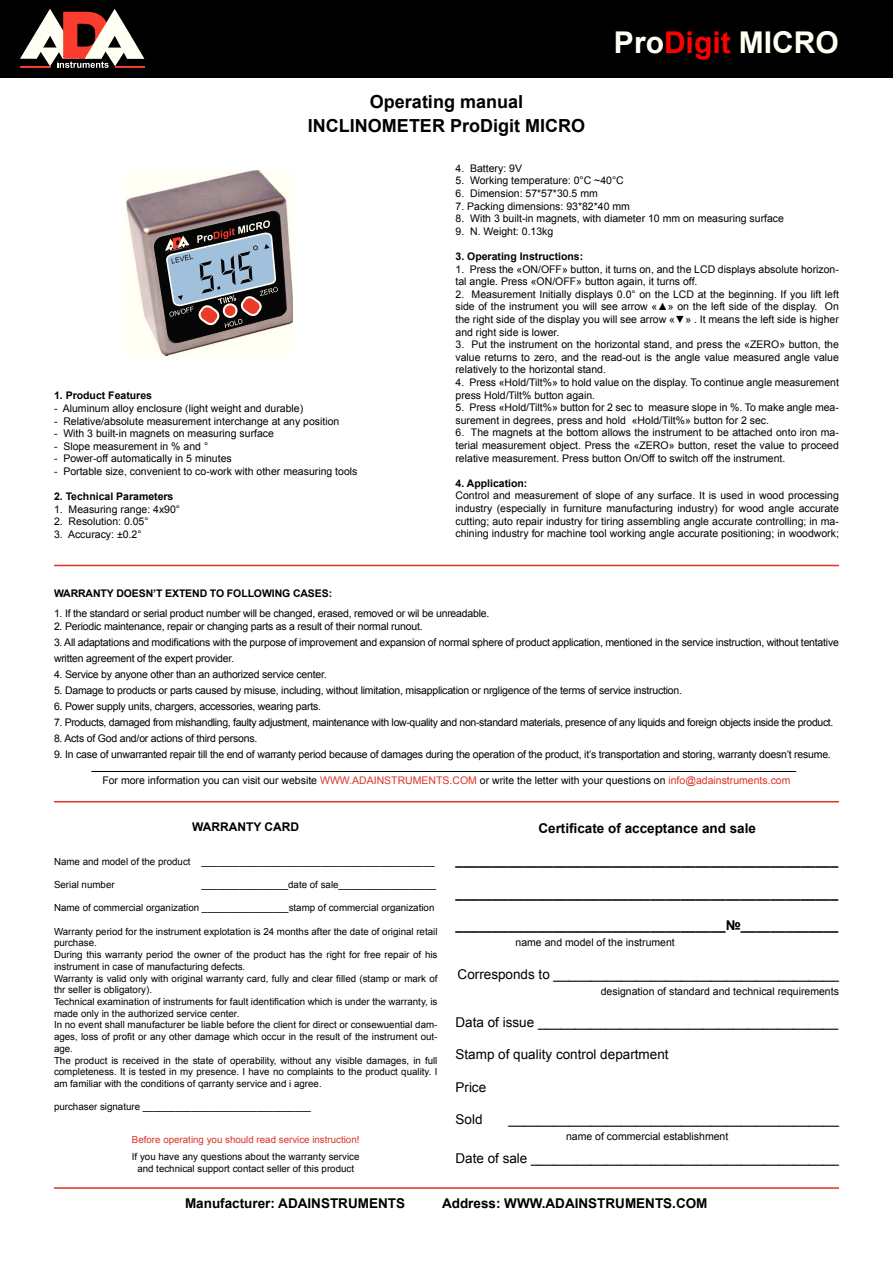
<style>
.page{position:relative;width:893px;height:1263px;background:#fff}
.page>*{position:absolute;margin:0;border:0;box-sizing:border-box;transform-origin:0 0}
.t1{font:700 30px "Arial";color:#fffff4}
.t2{font:700 18px/24.6px "Arial";color:#000;text-align:center}
.t3{font:700 13.5px "Arial";color:#000}
.t4{font:13.5px "Arial";color:#000}
.t5{font:700 12px "Arial";color:#000}
.t6{font:10.5px/12.6px "Arial";color:#000;text-align:justify}
.t7{font:10.5px/16px "Arial";letter-spacing:-.02em;color:#000}
.t8{font:10.5px "Arial";letter-spacing:-.03em;color:#000}
.t9{font:700 10.5px "Arial";color:#000}
.t10{font:9.75px/11.7px "Arial";color:#000}
.t11{font:9.75px "Arial";color:#de3227}
.s1{color:#f00}
.s2{color:#de3227}
</style>
<div class="page">
<hr style="left:91px;top:771px;width:705px;height:1px;background:#000">
<div style="left:0;top:0;width:893px;height:78px;background:#000"></div>
<svg style="left:20px;top:9px;width:124px;height:59px"></svg>
<hr style="left:20px;top:66px;width:30px;height:2px;background:#fb3b2d">
<hr style="left:115px;top:66px;width:29px;height:2px;background:#fb3b2d">
<hr style="left:54px;top:565px;width:785px;height:1px;background:#de3227">
<hr style="left:54px;top:801px;width:785px;height:1px;background:#de3227">
<hr style="left:54px;top:1187px;width:785px;height:2px;background:#de3227">
<img style="left:125px;top:170px;width:168px;height:185px">
<svg style="left:153px;top:211px;width:134px;height:132px;background:#706d72"></svg>
<h1 class="t1" style="left:614px;top:31px;width:226px">Pro<span class="s1">Digit</span> MICRO</h1>
<h2 class="t2" style="left:308px;top:90px;width:279px">Operating manual<br>INCLINOMETER ProDigit MICRO</h2>
<p class="t6" style="left:455px;top:163px;width:68px">4. Battery: 9V</p>
<p class="t6" style="left:455px;top:175px;width:170px">5. Working temperature: 0°C ~40°C</p>
<p class="t6" style="left:455px;top:188px;width:144px">6. Dimension: 57*57*30.5 mm</p>
<p class="t6" style="left:455px;top:200px;width:176px">7. Packing dimensions: 93*82*40 mm</p>
<p class="t6" style="left:455px;top:213px;width:330px">8. With 3 built-in magnets, with diameter 10 mm on measuring surface</p>
<p class="t6" style="left:455px;top:226px;width:99px">9. N. Weight: 0.13kg</p>
<p class="t9" style="left:455px;top:249px;width:129px">3. Operating Instructions:</p>
<p class="t6" style="left:455px;top:263px;width:385px">1. Press the «ON/OFF» button, it turns on, and the LCD displays absolute horizon&shy;tal angle. Press «ON/OFF» button again, it turns off.</p>
<p class="t6" style="left:455px;top:289px;width:385px">2. Measurement Initially displays 0.0° on the LCD at the beginning. If you lift left side of the instrument you will see arrow «▲» on the left side of the display. On the right side of the display you will see arrow «▼» . It means the left side is higher and right side is lower.</p>
<p class="t6" style="left:455px;top:339px;width:385px">3. Put the instrument on the horizontal stand, and press the «ZERO» button, the value returns to zero, and the read-out is the angle value measured angle value relatively to the horizontal stand.</p>
<p class="t6" style="left:455px;top:377px;width:385px">4. Press «Hold/Tilt%» to hold value on the display. To continue angle measurement press Hold/Tilt% button again.</p>
<p class="t6" style="left:455px;top:402px;width:385px">5. Press «Hold/Tilt%» button for 2 sec to measure slope in %. To make angle mea&shy;surement in degrees, press and hold «Hold/Tilt%» button for 2 sec.</p>
<p class="t6" style="left:455px;top:427px;width:385px">6. The magnets at the bottom allows the instrument to be attached onto iron ma&shy;terial measurement object. Press the «ZERO» button, reset the value to proceed relative measurement. Press button On/Off to switch off the instrument.</p>
<p class="t9" style="left:455px;top:476px;width:73px">4. Application:</p>
<p class="t6" style="left:455px;top:490px;width:385px">Control and measurement of slope of any surface. It is used in wood processing industry (especially in furniture manufacturing industry) for wood angle accurate cutting; auto repair industry for tiring assembling angle accurate controlling; in ma&shy;chining industry for machine tool working angle accurate positioning; in woodwork;</p>
<p class="t9" style="left:54px;top:392px;width:100px">1. Product Features</p>
<p class="t6" style="left:54px;top:403px;width:251px">- Aluminum alloy enclosure (light weight and durable)</p>
<p class="t6" style="left:54px;top:416px;width:287px">- Relative/absolute measurement interchange at any position</p>
<p class="t6" style="left:54px;top:428px;width:221px">- With 3 built-in magnets on measuring surface</p>
<p class="t6" style="left:54px;top:441px;width:156px">- Slope measurement in % and °</p>
<p class="t6" style="left:54px;top:453px;width:179px">- Power-off automatically in 5 minutes</p>
<p class="t6" style="left:54px;top:466px;width:305px">- Portable size, convenient to co-work with other measuring tools</p>
<p class="t9" style="left:54px;top:493px;width:121px">2. Technical Parameters</p>
<p class="t6" style="left:54px;top:504px;width:128px">1. Measuring range: 4x90°</p>
<p class="t6" style="left:54px;top:516px;width:96px">2. Resolution: 0.05°</p>
<p class="t6" style="left:54px;top:529px;width:89px">3. Accuracy: ±0.2°</p>
<p class="t9" style="left:54px;top:589px;width:280px">WARRANTY DOESN’T EXTEND TO FOLLOWING CASES:</p>
<p class="t7" style="left:54px;top:606px;width:437px">1. If the standard or serial product number will be changed, erased, removed or wil be unreadable.</p>
<p class="t7" style="left:54px;top:619px;width:370px">2. Periodic maintenance, repair or changing parts as a result of their normal runout.</p>
<p class="t7" style="left:54px;top:634px;width:786px">3. All adaptations and modiications with the purpose of improvement and expansion of normal sphere of product application, mentioned in the service instruction, without tentative written agreement of the expert provider.</p>
<p class="t7" style="left:54px;top:667px;width:274px">4. Service by anyone other than an authorized service center.</p>
<p class="t7" style="left:54px;top:683px;width:630px">5. Damage to products or parts caused by misuse, including, without limitation, misapplication or nrgligence of the terms of service instruction.</p>
<p class="t7" style="left:54px;top:699px;width:269px">6. Power supply units, chargers, accessories, wearing parts.</p>
<p class="t8" style="left:54px;top:718px;width:781px">7. Products, damaged from mishandling, faulty adjustment, maintenance with low-quality and non-standard materials, presence of any liquids and foreign objects inside the product.</p>
<p class="t7" style="left:54px;top:731px;width:205px">8. Acts of God and/or actions of third persons.</p>
<p class="t7" style="left:54px;top:747px;width:778px">9. In case of unwarranted repair till the end of warranty period because of damages during the operation of the product, it’s transportation and storing, warranty doesn’t resume.</p>
<p class="t6" style="left:102px;top:775px;width:690px">For more information you can visit our website <span class="s2">WWW.ADAINSTRUMENTS.COM</span> or write the letter with your questions on <span class="s2">info@adainstruments.com</span></p>
<p class="t5" style="left:192px;top:822px;width:109px">WARRANTY CARD</p>
<p class="t10" style="left:54px;top:856px;width:382px">Name and model of the product ___________________________________________</p>
<p class="t10" style="left:54px;top:879px;width:62px">Serial number</p>
<p class="t10" style="left:201px;top:879px;width:236px">________________date of sale__________________</p>
<p class="t10" style="left:54px;top:903px;width:382px">Name of commercial organization ________________stamp of commercial organization</p>
<p class="t10" style="left:54px;top:926px;width:385px">Warranty period for the instrument explotation is 24 months after the date of original retail purchase.<br>During this warranty period the owner of the product has the right for free repair of his instrument in case of manufacturing defects.<br>Warranty is valid only with original warranty card, fully and clear illed (stamp or mark of thr seller is obligatory).<br>Technical examination of instruments for fault identiication which is under the warranty, is made only in the authorized service center.<br>In no event shall manufacturer be liable before the client for direct or consewuential dam&shy;ages, loss of proit or any other damage which occur in the result of the instrument out&shy;age.<br>The product is received in the state of operability, without any visible damages, in full completeness. It is tested in my presence. I have no complaints to the product quality. I am familiar with the conditions of qarranty service and i agree.</p>
<p class="t10" style="left:54px;top:1102px;width:258px">purchaser signature _______________________________</p>
<p class="t11" style="left:132px;top:1135px;width:229px">Before operating you should read service instruction!</p>
<p class="t10" style="left:132px;top:1152px;width:229px;text-align:center">If you have any questions about the warranty service and technical support contact seller of this product</p>
<p class="t3" style="left:538px;top:819px;width:219px">Certiicate of acceptance and sale</p>
<p class="t3" style="left:455px;top:856px;width:384px">___________________________________________________</p>
<p class="t3" style="left:455px;top:888px;width:384px">___________________________________________________</p>
<p class="t3" style="left:455px;top:917px;width:384px">____________________________________№_____________</p>
<p class="t6" style="left:515px;top:937px;width:161px">name and model of the instrument</p>
<p class="t4" style="left:458px;top:969px;width:383px">Corresponds to ______________________________________</p>
<p class="t6" style="left:601px;top:985px;width:240px">designation of standard and technical requirements</p>
<p class="t4" style="left:455px;top:1017px;width:384px">Data of issue ________________________________________</p>
<p class="t4" style="left:455px;top:1049px;width:215px">Stamp of quality control department</p>
<p class="t4" style="left:455px;top:1082px;width:32px">Price</p>
<p class="t4" style="left:455px;top:1114px;width:29px">Sold</p>
<p class="t4" style="left:509px;top:1114px;width:332px">____________________________________________</p>
<p class="t6" style="left:566px;top:1131px;width:164px">name of commercial establishment</p>
<p class="t4" style="left:455px;top:1153px;width:385px">Date of sale _________________________________________</p>
<p class="t3" style="left:185px;top:1194px;width:221px">Manufacturer: ADAINSTRUMENTS</p>
<p class="t3" style="left:442px;top:1194px;width:267px">Address: WWW.ADAINSTRUMENTS.COM</p>
</div>
